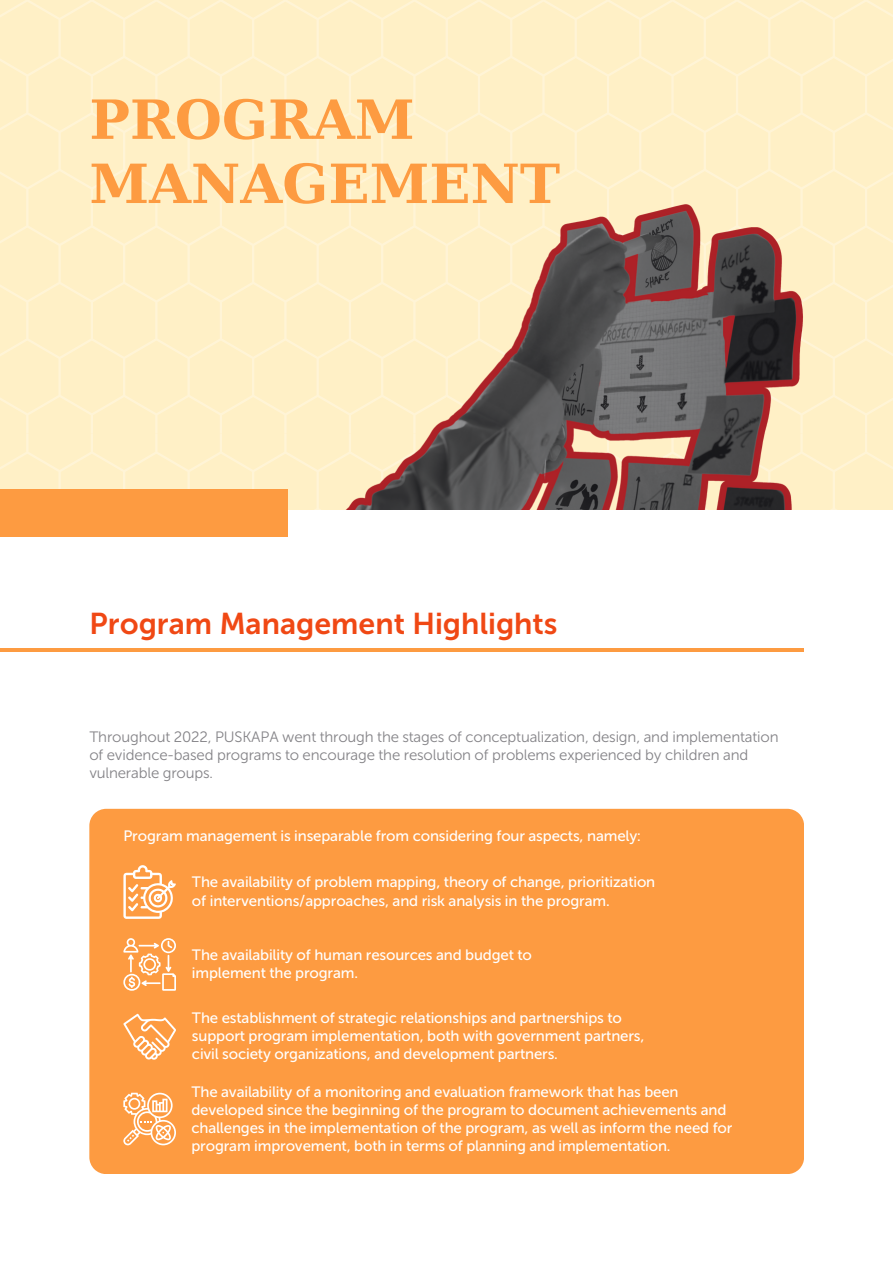
<style>
.page{position:relative;width:893px;height:1264px;background:#fff}
.page>*{position:absolute;margin:0;border:0;box-sizing:border-box;transform-origin:0 0}
.t1{font:700 54px/64.2px "DejaVu Serif";color:#fd9b41}
.t2{font:30px "Museo Sans Cyrl 700";color:#f04814}
.t3{font:15px/18px "Museo Sans Cyrl 500";letter-spacing:-.01em;color:#fff}
.t4{font:15px/18px "Museo Sans Cyrl 300";letter-spacing:-.01em;color:#848387}
</style>
<div class="page">
<div style="left:0;top:0;width:446px;height:433px;background:#fff0c6"></div>
<div style="left:446px;top:0;width:446px;height:433px;background:#fff0c6"></div>
<div style="left:0;top:433px;width:344px;height:77px;background:#fff0c6"></div>
<div style="left:803px;top:433px;width:89px;height:77px;background:#fff0c6"></div>
<img style="left:344px;top:186px;width:459px;height:324px">
<div style="left:89px;top:808px;width:715px;height:366px;background:#fd9b41"></div>
<hr style="left:0;top:648px;width:803px;height:3px;background:#fd9b41">
<div style="left:0;top:489px;width:287px;height:47px;background:#fd9b41"></div>
<svg style="left:123px;top:865px;width:53px;height:53px"></svg>
<svg style="left:123px;top:938px;width:53px;height:52px;background:#fdb471"></svg>
<svg style="left:123px;top:1013px;width:53px;height:46px;background:#fdb16b"></svg>
<svg style="left:123px;top:1092px;width:53px;height:53px"></svg>
<p class="t1" style="left:89px;top:88px;width:472px">PROGRAM<br>MANAGEMENT</p>
<p class="t2" style="left:89px;top:606px;width:469px">Program Management Highlights</p>
<p class="t4" style="left:89px;top:727px;width:690px">Throughout 2022, PUSKAPA went through the stages of conceptualization, design, and implementation of evidence-based programs to encourage the resolution of problems experienced by children and vulnerable groups.</p>
<p class="t3" style="left:123px;top:827px;width:519px">Program management is inseparable from considering four aspects, namely:</p>
<p class="t3" style="left:192px;top:873px;width:465px">The availability of problem mapping, theory of change, prioritization of interventions/approaches, and risk analysis in the program.</p>
<p class="t3" style="left:192px;top:945px;width:341px">The availability of human resources and budget to implement the program.</p>
<p class="t3" style="left:192px;top:1009px;width:454px">The establishment of strategic relationships and partnerships to support program implementation, both with government partners, civil society organizations, and development partners.</p>
<p class="t3" style="left:191px;top:1082px;width:542px">The availability of a monitoring and evaluation framework that has been developed since the beginning of the program to document achievements and challenges in the implementation of the program, as well as inform the need for program improvement, both in terms of planning and implementation.</p>
</div>
